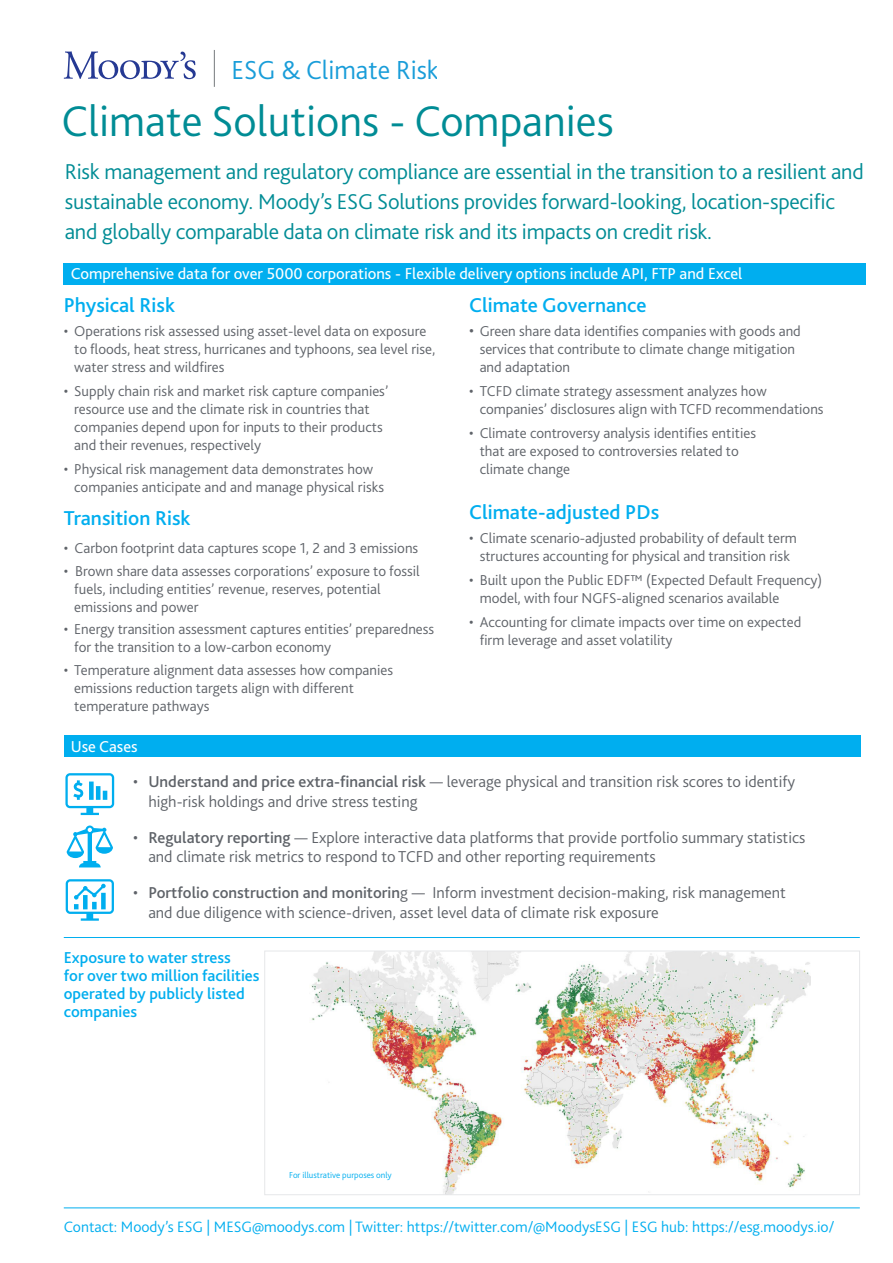
<style>
.page{position:relative;width:893px;height:1263px;background:#fff}
.page>*{position:absolute;margin:0;border:0;box-sizing:border-box;transform-origin:0 0}
.t1{font:300 45px "Bliss";color:#008c95}
.t2{font:300 27.3px "Bliss Pro";color:#199dd9}
.t3{font:300 22.5px "Bliss";letter-spacing:-.01em;color:#008c95}
.t4{font:500 21px "Bliss";color:#00aeef}
.t5{font:300 16.5px/19.5px "Bliss";color:#5f6369}
.t6{font:16.5px "Bliss";color:#fff}
.t7{font:500 16.5px/18px "Bliss";color:#00aeef}
.t8{font:300 15.75px "Bliss";color:#00aeef}
.t9{font:300 15px/18px "Bliss";color:#5f6369}
.t10{font:300 9px "Bliss";color:#00aeef}
.s1{font-size:16.5px}
.s2{font-weight:500}
</style>
<div class="page">
<img style="left:311px;top:953px;width:500px;height:240px">
<div style="left:264px;top:951px;width:596px;height:244px;border:1px solid #e6e7e9"></div>
<hr style="left:64px;top:1207px;width:796px;height:1px;background:#00aeef">
<hr style="left:64px;top:937px;width:796px;height:1px;background:#00aeef">
<div style="left:64px;top:264px;width:802px;height:21px;background:#00aeef"></div>
<div style="left:64px;top:736px;width:796px;height:21px;background:#00aeef"></div>
<svg style="left:66px;top:879px;width:48px;height:42px"></svg>
<svg style="left:67px;top:825px;width:46px;height:42px"></svg>
<svg style="left:65px;top:773px;width:49px;height:42px"></svg>
<hr style="left:214px;top:50px;width:1px;height:37px;background:#75787c">
<svg style="left:64px;top:51px;width:132px;height:28px"></svg>
<p class="t2" style="left:232px;top:53px;width:209px">ESG &amp; Climate Risk</p>
<p class="t1" style="left:62px;top:93px;width:554px">Climate Solutions - Companies</p>
<p class="t3" style="left:65px;top:158px;width:800px">Risk management and regulatory compliance are essential in the transition to a resilient and</p>
<p class="t3" style="left:65px;top:188px;width:772px">sustainable economy. Moody’s ESG Solutions provides forward-looking, location-specific</p>
<p class="t3" style="left:65px;top:218px;width:649px">and globally comparable data on climate risk and its impacts on credit risk.</p>
<p class="t6" style="left:71px;top:264px;width:673px">Comprehensive data for over 5000 corporations - Flexible delivery options include API, FTP and Excel</p>
<p class="t4" style="left:64px;top:292px;width:113px">Physical Risk</p>
<p class="t9" style="left:64px;top:322px;width:364px">• Operations risk assessed using asset-level data on exposure</p>
<p class="t9" style="left:74px;top:340px;width:363px">to floods, heat stress, hurricanes and typhoons, sea level rise,</p>
<p class="t9" style="left:74px;top:358px;width:152px">water stress and wildfires</p>
<p class="t9" style="left:74px;top:382px;width:316px;text-indent:-10px">• Supply chain risk and market risk capture companies’ resource use and the climate risk in countries that companies depend upon for inputs to their products and their revenues, respectively</p>
<p class="t9" style="left:64px;top:460px;width:311px">• Physical risk management data demonstrates how</p>
<p class="t9" style="left:74px;top:478px;width:311px">companies anticipate and and manage physical risks</p>
<p class="t4" style="left:64px;top:505px;width:128px">Transition Risk</p>
<p class="t9" style="left:64px;top:539px;width:356px">• Carbon footprint data captures scope 1, 2 and 3 emissions</p>
<p class="t9" style="left:64px;top:562px;width:358px">• Brown share data assesses corporations’ exposure to fossil</p>
<p class="t9" style="left:74px;top:580px;width:308px">fuels, including entities’ revenue, reserves, potential</p>
<p class="t9" style="left:74px;top:598px;width:126px">emissions and power</p>
<p class="t9" style="left:64px;top:620px;width:372px">• Energy transition assessment captures entities’ preparedness</p>
<p class="t9" style="left:74px;top:638px;width:258px">for the transition to a low-carbon economy</p>
<p class="t9" style="left:74px;top:661px;width:320px;text-indent:-10px">• Temperature alignment data assesses how companies emissions reduction targets align with different temperature pathways</p>
<p class="t6" style="left:71px;top:736px;width:68px">Use Cases</p>
<p class="t4" style="left:469px;top:292px;width:179px">Climate Governance</p>
<p class="t9" style="left:480px;top:322px;width:323px;text-indent:-10px"><span class="s1">•</span> Green share data identifies companies with goods and services that contribute to climate change mitigation and adaptation</p>
<p class="t9" style="left:480px;top:382px;width:345px;text-indent:-10px">• TCFD climate strategy assessment analyzes how companies’ disclosures align with TCFD recommendations</p>
<p class="t9" style="left:480px;top:424px;width:278px;text-indent:-10px">• Climate controversy analysis identifies entities that are exposed to controversies related to climate change</p>
<p class="t4" style="left:469px;top:499px;width:192px">Climate-adjusted PDs</p>
<p class="t9" style="left:469px;top:529px;width:329px">• Climate scenario-adjusted probability of default term</p>
<p class="t9" style="left:480px;top:547px;width:312px">structures accounting for physical and transition risk</p>
<p class="t9" style="left:469px;top:571px;width:354px">• Built upon the Public EDF™ (Expected Default Frequency)</p>
<p class="t9" style="left:480px;top:589px;width:301px">model, with four NGFS-aligned scenarios available</p>
<p class="t9" style="left:469px;top:613px;width:334px">• Accounting for climate impacts over time on expected</p>
<p class="t9" style="left:480px;top:631px;width:194px">firm leverage and asset volatility</p>
<p class="t5" style="left:148px;top:772px;width:648px;text-indent:-15px">• <span class="s2">Understand and price extra-financial risk</span> — leverage physical and transition risk scores to identify high-risk holdings and drive stress testing</p>
<p class="t5" style="left:148px;top:827px;width:658px;text-indent:-15px">• <span class="s2">Regulatory reporting</span> — Explore interactive data platforms that provide portfolio summary statistics and climate risk metrics to respond to TCFD and other reporting requirements</p>
<p class="t5" style="left:148px;top:883px;width:639px;text-indent:-15px">• <span class="s2">Portfolio construction and monitorin</span>g — Inform investment decision-making, risk management and due diligence with science-driven, asset level data of climate risk exposure</p>
<p class="t7" style="left:64px;top:949px;width:197px">Exposure to water stress<br>for over two million facilities operated by publicly listed companies</p>
<p class="t10" style="left:289px;top:1170px;width:104px">For illustrative purposes only</p>
<p class="t8" style="left:64px;top:1217px;width:772px">Contact: Moody’s ESG | MESG@moodys.com | Twitter: https://twitter.com/@MoodysESG | ESG hub: https://esg.moodys.io/</p>
</div>
